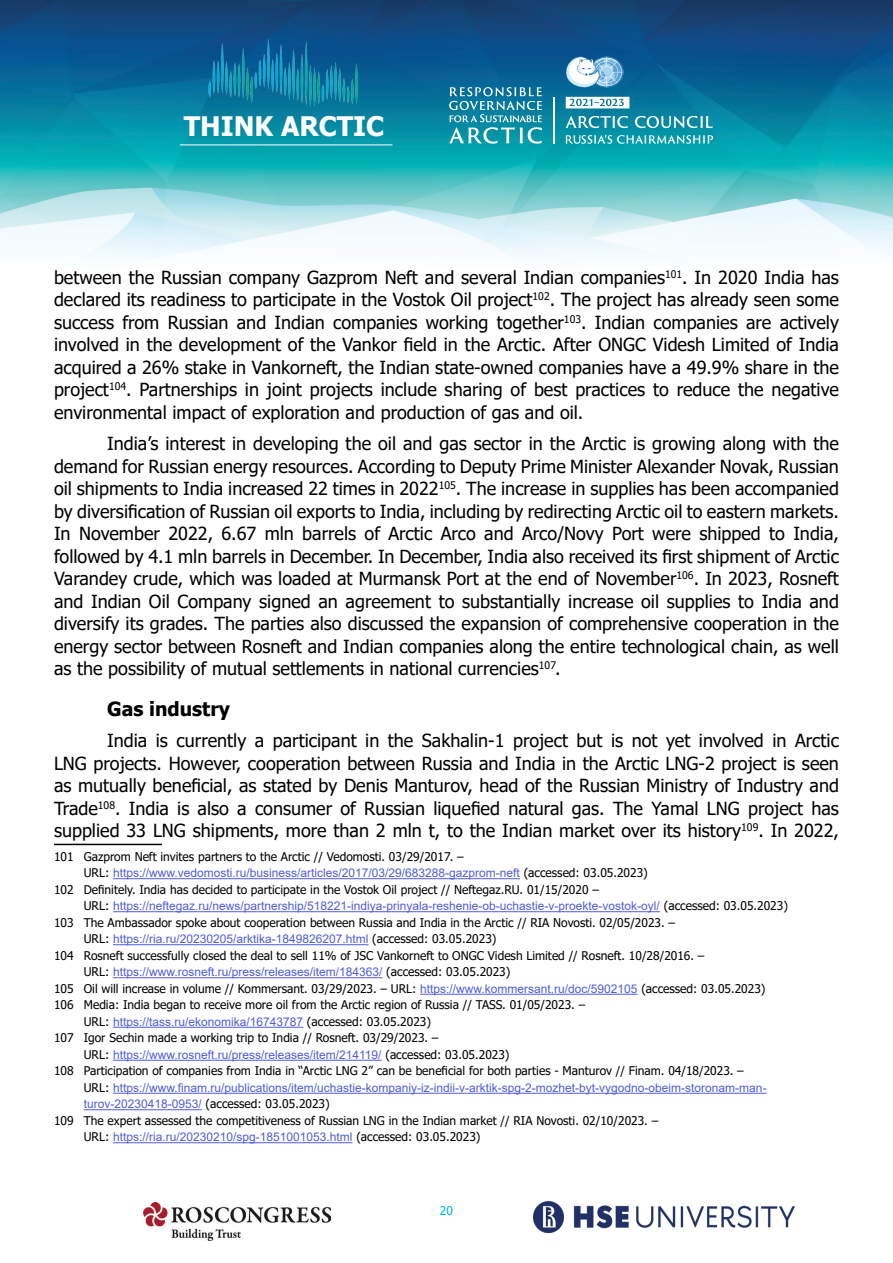
<style>
.page{position:relative;width:893px;height:1263px;background:#fff}
.page>*{position:absolute;margin:0;border:0;box-sizing:border-box;transform-origin:0 0}
.t1{font:700 26.85px "Tahoma";color:#fff}
.заголовок_нумер{font:700 19.5px "Tahoma";color:#000}
.Основной_текст{font:18px/22.5px "Tahoma";color:#000;text-align:justify}
.сноски{font:12px/16.5px "Tahoma";color:#000}
.сноски-2{font:12px/16.5px "Arial";color:#4f5cd6}
.t2{font:12px "Tahoma";color:#00b5da}
.s1{font-family:"Arial";color:#4f5cd6}
.s2{font-family:"Tahoma";color:#000}
</style>
<div class="page">
<img style="left:534px;top:1201px;width:261px;height:31px">
<img style="left:143px;top:1202px;width:187px;height:38px">
<img style="left:0;top:0;width:893px;height:260px">
<img style="left:201px;top:34px;width:166px;height:79px">
<hr style="left:180px;top:145px;width:212px;height:1px;background:#fff">
<hr style="left:553px;top:97px;width:2px;height:47px;background:#fff">
<svg style="left:566px;top:116px;width:62px;height:12px"></svg>
<svg style="left:635px;top:116px;width:78px;height:12px"></svg>
<svg style="left:566px;top:135px;width:147px;height:9px"></svg>
<svg style="left:566px;top:97px;width:63px;height:11px"></svg>
<svg style="left:449px;top:87px;width:93px;height:57px;background:#3d9eb5"></svg>
<svg style="left:564px;top:56px;width:59px;height:32px"></svg>
<hr style="left:54px;top:844px;width:108px;height:1px;background:#000">
<hr style="left:113px;top:878px;width:407px;height:1px;background:#4f5cd6">
<hr style="left:113px;top:911px;width:547px;height:1px;background:#4f5cd6">
<hr style="left:113px;top:944px;width:256px;height:1px;background:#4f5cd6">
<hr style="left:113px;top:977px;width:270px;height:1px;background:#4f5cd6">
<hr style="left:420px;top:994px;width:218px;height:1px;background:#4f5cd6">
<hr style="left:113px;top:1027px;width:190px;height:1px;background:#4f5cd6">
<hr style="left:113px;top:1060px;width:269px;height:1px;background:#4f5cd6">
<hr style="left:113px;top:1093px;width:654px;height:1px;background:#4f5cd6">
<hr style="left:84px;top:1109px;width:118px;height:1px;background:#4f5cd6">
<hr style="left:113px;top:1142px;width:240px;height:1px;background:#4f5cd6">
<h1 class="t1" style="left:184px;top:107px;width:202px">THINK ARCTIC</h1>
<p class="Основной_текст" style="left:54px;top:267px;width:786px">between the Russian company Gazprom Neft and several Indian companies<sup>101</sup>. In 2020 India has declared its readiness to participate in the Vostok Oil project<sup>102</sup>. The project has already seen some success from Russian and Indian companies working together<sup>103</sup>. Indian companies are actively involved in the development of the Vankor field in the Arctic. After ONGC Videsh Limited of India acquired a 26% stake in Vankorneft, the Indian state-owned companies have a 49.9% share in the project<sup>104</sup>. Partnerships in joint projects include sharing of best practices to reduce the negative environmental impact of exploration and production of gas and oil.</p>
<p class="Основной_текст" style="left:54px;top:433px;width:786px;text-indent:53px">India’s interest in developing the oil and gas sector in the Arctic is growing along with the demand for Russian energy resources. According to Deputy Prime Minister Alexander Novak, Russian oil shipments to India increased 22 times in 2022<sup>105</sup>. The increase in supplies has been accompanied by diversification of Russian oil exports to India, including by redirecting Arctic oil to eastern markets.<br>In November 2022, 6.67 mln barrels of Arctic Arco and Arco/Novy Port were shipped to India, followed by 4.1 mln barrels in December. In December, India also received its first shipment of Arctic Varandey crude, which was loaded at Murmansk Port at the end of November<sup>106</sup>. In 2023, Rosneft and Indian Oil Company signed an agreement to substantially increase oil supplies to India and diversify its grades. The parties also discussed the expansion of comprehensive cooperation in the energy sector between Rosneft and Indian companies along the entire technological chain, as well as the possibility of mutual settlements in national currencies<sup>107</sup>.</p>
<p class="заголовок_нумер" style="left:107px;top:695px;width:124px">Gas industry</p>
<p class="Основной_текст" style="left:54px;top:730px;width:786px;text-indent:53px">India is currently a participant in the Sakhalin-1 project but is not yet involved in Arctic LNG projects. However, cooperation between Russia and India in the Arctic LNG-2 project is seen as mutually beneficial, as stated by Denis Manturov, head of the Russian Ministry of Industry and Trade<sup>108</sup>. India is also a consumer of Russian liquefied natural gas. The Yamal LNG project has supplied 33 LNG shipments, more than 2 mln t, to the Indian market over its history<sup>109</sup>. In 2022,</p>
<p class="сноски" style="left:84px;top:849px;width:566px;text-indent:-30px">101 Gazprom Neft invites partners to the Arctic // Vedomosti. 03/29/2017. –<br>URL: <span class="s1">https://www.vedomosti.ru/business/articles/2017/03/29/683288-gazprom-neft</span> (accessed: 03.05.2023)</p>
<p class="сноски" style="left:84px;top:882px;width:706px;text-indent:-30px">102 Definitely. India has decided to participate in the Vostok Oil project // Neftegaz.RU. 01/15/2020 –<br>URL: <span class="s1">https://neftegaz.ru/news/partnership/518221-indiya-prinyala-reshenie-ob-uchastie-v-proekte-vostok-oyl/</span> (accessed: 03.05.2023)</p>
<p class="сноски" style="left:84px;top:915px;width:593px;text-indent:-30px">103 The Ambassador spoke about cooperation between Russia and India in the Arctic // RIA Novosti. 02/05/2023. –<br>URL: <span class="s1">https://ria.ru/20230205/arktika-1849826207.html</span> (accessed: 03.05.2023)</p>
<p class="сноски" style="left:84px;top:948px;width:622px;text-indent:-30px">104 Rosneft successfully closed the deal to sell 11% of JSC Vankorneft to ONGC Videsh Limited // Rosneft. 10/28/2016. –<br>URL: <span class="s1">https://www.rosneft.ru/press/releases/item/184363/</span> (accessed: 03.05.2023)</p>
<p class="сноски" style="left:54px;top:981px;width:713px">105 Oil will increase in volume // Kommersant. 03/29/2023. – URL: <span class="s1">https://www.kommersant.ru/doc/5902105</span> (accessed: 03.05.2023)</p>
<p class="сноски" style="left:84px;top:997px;width:503px;text-indent:-30px">106 Media: India began to receive more oil from the Arctic region of Russia // TASS. 01/05/2023. –<br>URL: <span class="s1">https://tass.ru/ekonomika/16743787</span> (accessed: 03.05.2023)</p>
<p class="сноски" style="left:84px;top:1030px;width:427px;text-indent:-30px">107 Igor Sechin made a working trip to India // Rosneft. 03/29/2023. –<br>URL: <span class="s1">https://www.rosneft.ru/press/releases/item/214119/</span> (accessed: 03.05.2023)</p>
<p class="сноски-2" style="left:84px;top:1063px;width:684px;text-indent:-30px"><span class="s2">108 Participation of companies from India in “Arctic LNG 2” can be beneficial for both parties - Manturov // Finam. 04/18/2023. –<br>URL:</span> https://www.finam.ru/publications/item/uchastie-kompaniy-iz-indii-v-arktik-spg-2-mozhet-byt-vygodno-obeim-storonam-man&shy;turov-20230418-0953/ <span class="s2">(accessed: 03.05.2023)</span></p>
<p class="сноски" style="left:84px;top:1113px;width:576px;text-indent:-30px">109 The expert assessed the competitiveness of Russian LNG in the Indian market // RIA Novosti. 02/10/2023. –<br>URL: <span class="s1">https://ria.ru/20230210/spg-1851001053.html</span> (accessed: 03.05.2023)</p>
<p class="t2" style="left:440px;top:1203px;width:15px">20</p>
</div>
